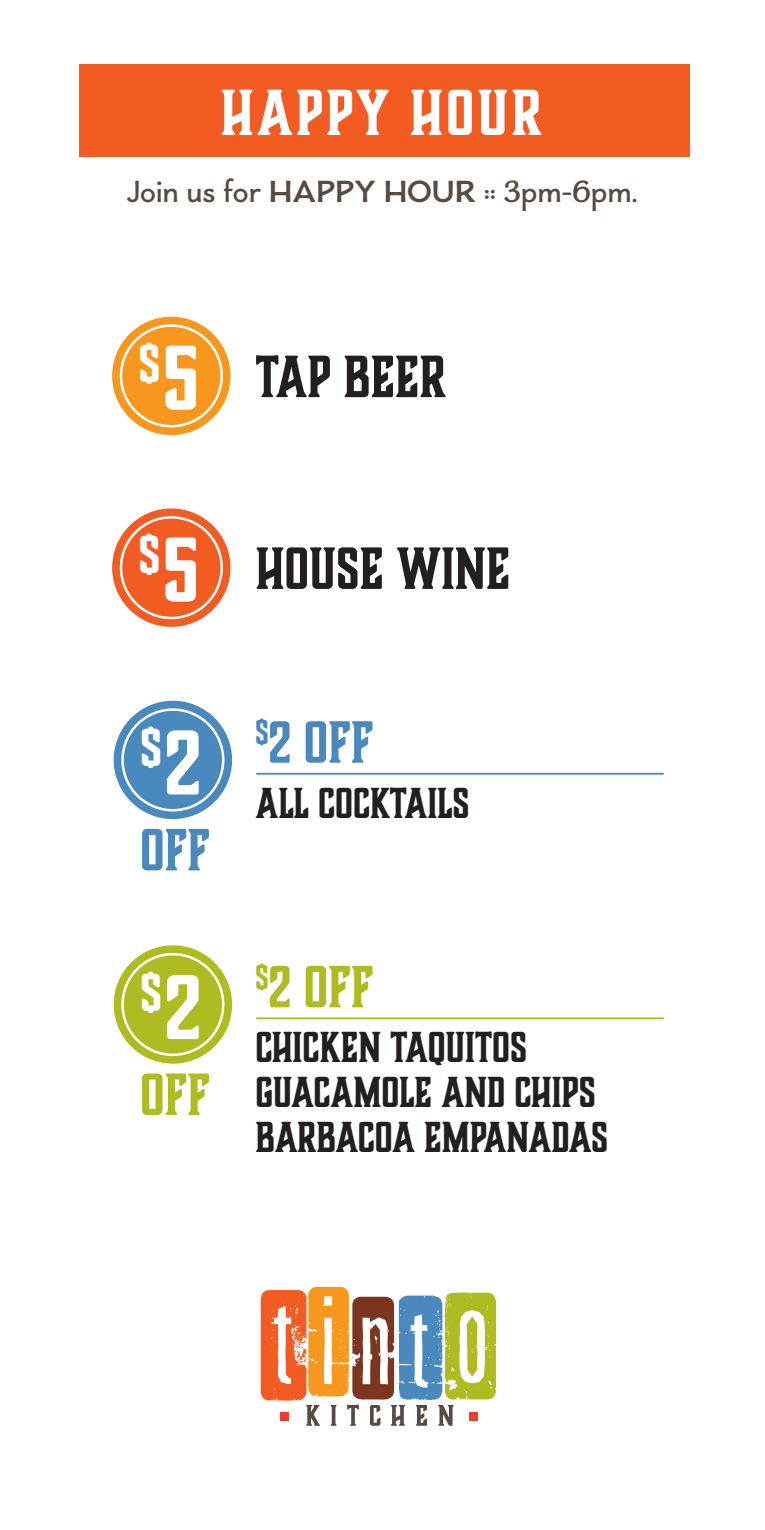
<style>
.page{position:relative;width:765px;height:1530px;background:#fff}
.page>*{position:absolute;margin:0;border:0;box-sizing:border-box;transform-origin:0 0}
.t1{font:700 60px "Boucherie Block";letter-spacing:.05em;color:#fff}
.t2{font:700 55px "Boucherie Block";color:#231f20;scale:.95 1}
.t3{font:700 55px "Boucherie Block";color:#aebc21;scale:.95 1}
.t4{font:700 55px "Boucherie Block";color:#4a89be;scale:.95 1}
.t5{font:700 49.5px "Boucherie Block";color:#fff}
.t6{font:700 40px/45px "Boucherie Block";color:#231f20;scale:.95 1}
.t7{font:32.5px "Boucherie Flared";letter-spacing:.01em;color:#594a41}
.s1{font-weight:700}
.s2{font-size:85px}
</style>
<div class="page">
<div style="left:79px;top:65px;width:611px;height:92px;background:#f25b21"></div>
<svg style="left:261px;top:1287px;width:235px;height:139px"></svg>
<div style="left:281px;top:1412px;width:8px;height:8px;background:#ea3d2f"></div>
<div style="left:469px;top:1412px;width:8px;height:8px;background:#ea3d2f"></div>
<div style="left:114px;top:945px;width:118px;height:119px;background:#aebc21;border-radius:50%"></div>
<div style="left:121px;top:953px;width:103px;height:103px;border:2px solid #fff;border-radius:50%"></div>
<hr style="left:256px;top:1017px;width:408px;height:2px;background:#aebc21">
<div style="left:114px;top:701px;width:118px;height:118px;background:#4a89be;border-radius:50%"></div>
<div style="left:121px;top:708px;width:103px;height:103px;border:2px solid #fff;border-radius:50%"></div>
<hr style="left:256px;top:773px;width:408px;height:2px;background:#4a89be">
<div style="left:112px;top:317px;width:119px;height:118px;background:#f7971d;border-radius:50%"></div>
<div style="left:120px;top:324px;width:103px;height:103px;border:2px solid #fff;border-radius:50%"></div>
<div style="left:112px;top:508px;width:119px;height:119px;background:#f25b21;border-radius:50%"></div>
<div style="left:120px;top:516px;width:103px;height:103px;border:2px solid #fff;border-radius:50%"></div>
<h1 class="t1" style="left:220px;top:73px;width:323px">HAPPY HOUR</h1>
<p class="t7" style="left:127px;top:173px;width:512px">Join us for <span class="s1">HAPPY HOUR</span> :: 3pm-6pm.</p>
<p class="t5" style="left:139px;top:331px;width:61px">$<span class="s2">5</span></p>
<h2 class="t2" style="left:256px;top:340px;width:202px">TAP BEER</h2>
<p class="t5" style="left:139px;top:522px;width:61px">$<span class="s2">5</span></p>
<h2 class="t2" style="left:256px;top:532px;width:270px">HOUSE WINE</h2>
<p class="t5" style="left:141px;top:715px;width:62px">$<span class="s2">2</span></p>
<h2 class="t4" style="left:140px;top:814px;width:75px">OFF</h2>
<p class="t5" style="left:141px;top:960px;width:62px">$<span class="s2">2</span></p>
<h2 class="t3" style="left:140px;top:1058px;width:75px">OFF</h2>
<h2 class="t4" style="left:255px;top:706px;width:126px"><sup>$</sup>2 OFF</h2>
<p class="t6" style="left:255px;top:781px;width:227px">ALL COCKTAILS</p>
<h2 class="t3" style="left:255px;top:951px;width:126px"><sup>$</sup>2 OFF</h2>
<p class="t6" style="left:255px;top:1026px;width:373px">CHICKEN TAQUITOS<br>GUACAMOLE AND CHIPS<br>BARBACOA EMPANADAS</p>
</div>
